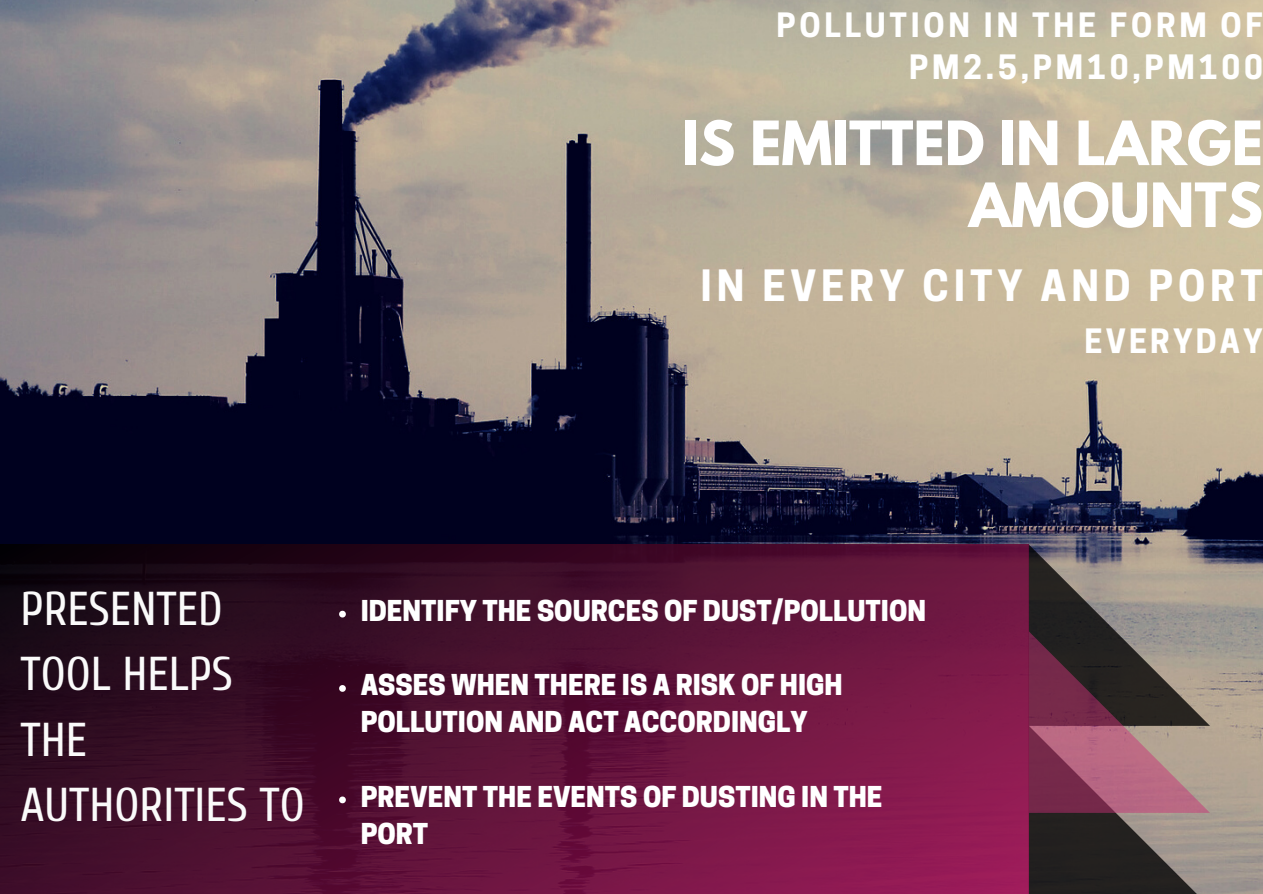
<style>
.page{position:relative;width:1263px;height:894px;background:#fff}
.page>*{position:absolute;margin:0;border:0;box-sizing:border-box;transform-origin:0 0}
.t1{font:700 54px/61.8px "League Spartan";color:#fff;text-align:right}
.t2{font:47.25px/65.2px "Cuprum";color:#fafafa}
.t3{font:700 40.5px "Cooper Hewitt";letter-spacing:.12em;color:#fff}
.t4{font:700 31.5px/41.7px "Cooper Hewitt";letter-spacing:.12em;color:#fff;text-align:right}
.t5{font:700 31.5px "Cooper Hewitt";letter-spacing:.1em;color:#fff}
.t6{font:800 27px/37.2px "Cooper Hewitt";color:#fff}
</style>
<div class="page">
<img style="left:0;top:0;width:1263px;height:893px">
<svg style="left:0;top:544px;width:1028px;height:349px"></svg>
<svg style="left:339px;top:610px;width:7px;height:7px"></svg>
<svg style="left:339px;top:684px;width:7px;height:7px"></svg>
<svg style="left:339px;top:796px;width:7px;height:7px"></svg>
<svg style="left:1029px;top:544px;width:181px;height:349px"></svg>
<h2 class="t4" style="left:777px;top:9px;width:488px">POLLUTION IN THE FORM OF<br>PM2.5,PM10,PM100</h2>
<h4 class="t1" style="left:682px;top:119px;width:582px">IS EMITTED IN LARGE<br>AMOUNTS</h4>
<p class="t3" style="left:700px;top:270px;width:564px">IN EVERY CITY AND PORT</p>
<p class="t5" style="left:1084px;top:329px;width:180px">EVERYDAY</p>
<p class="t2" style="left:21px;top:577px;width:286px">PRESENTED<br>TOOL HELPS<br>THE<br>AUTHORITIES TO</p>
<h4 class="t6" style="left:361px;top:595px;width:567px">IDENTIFY THE SOURCES OF DUST/POLLUTION</h4>
<h1 class="t6" style="left:361px;top:669px;width:483px">ASSES WHEN THERE IS A RISK OF HIGH<br>POLLUTION AND ACT ACCORDINGLY</h1>
<h3 class="t6" style="left:361px;top:781px;width:523px">PREVENT THE EVENTS OF DUSTING IN THE<br>PORT</h3>
</div>
